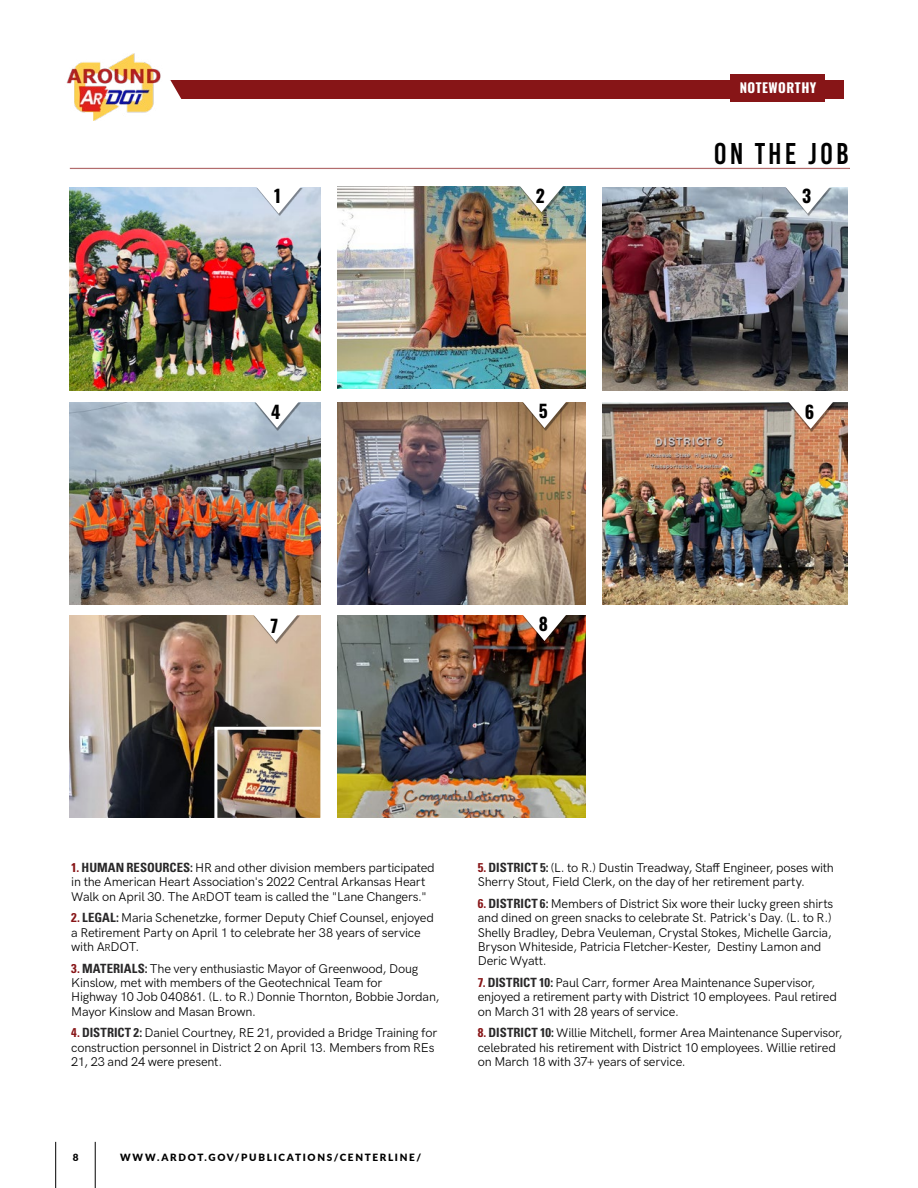
<style>
.page{position:relative;width:918px;height:1188px;background:#fff}
.page>*{position:absolute;margin:0;border:0;box-sizing:border-box;transform-origin:0 0}
.t1{font:30px "Bebas Kai";letter-spacing:.1em;color:#000}
.t2{font:700 17.55px "Oswald";color:#000}
.t3{font:700 13.2px "Oswald";letter-spacing:.04em;color:#fff}
.t4{font:12.75px/14.2px "HK Grotesk";letter-spacing:-.015em;color:#000}
.t5{font:900 10.05px "Lato";letter-spacing:.17em;color:#000}
.s1{font-family:"Univers LT Std";font-weight:700;font-stretch:condensed;color:#871517}
.s2{font-family:"Univers LT Std";font-weight:700;font-stretch:condensed;color:#292829}
.s3{font-size:10.2px}
</style>
<div class="page">
<hr style="left:69px;top:167px;width:782px;height:2px;background:#f1e4e4">
<hr style="left:69px;top:168px;width:782px;height:2px;background:#000;opacity:.3">
<img style="left:70px;top:188px;width:251px;height:202px">
<img style="left:338px;top:186px;width:248px;height:203px">
<img style="left:338px;top:402px;width:248px;height:203px">
<img style="left:602px;top:402px;width:245px;height:203px">
<div style="left:257px;top:188px;width:46px;height:28px;background:#cfdae9"></div>
<svg style="left:256px;top:187px;width:45px;height:27px"></svg>
<div style="left:519px;top:187px;width:46px;height:28px;background:#000;opacity:.41"></div>
<svg style="left:519px;top:186px;width:45px;height:26px"></svg>
<div style="left:522px;top:402px;width:46px;height:28px;background:#000;opacity:.41"></div>
<svg style="left:522px;top:402px;width:45px;height:26px"></svg>
<div style="left:789px;top:403px;width:46px;height:28px;background:#000;opacity:.41"></div>
<svg style="left:788px;top:402px;width:45px;height:27px"></svg>
<img style="left:70px;top:615px;width:251px;height:203px">
<div style="left:253px;top:616px;width:47px;height:28px;background:#000;opacity:.41"></div>
<svg style="left:253px;top:615px;width:45px;height:26px"></svg>
<img style="left:602px;top:188px;width:245px;height:202px">
<img style="left:70px;top:402px;width:251px;height:203px">
<div style="left:786px;top:188px;width:46px;height:28px;background:#000;opacity:.41"></div>
<svg style="left:785px;top:187px;width:45px;height:27px"></svg>
<div style="left:255px;top:402px;width:46px;height:28px;background:#000;opacity:.41"></div>
<svg style="left:254px;top:402px;width:46px;height:26px"></svg>
<div style="left:730px;top:75px;width:95px;height:27px;background:#871517"></div>
<img style="left:66px;top:54px;width:95px;height:67px">
<div style="left:169px;top:80px;width:675px;height:19px;background:#871517"></div>
<svg style="left:155px;top:78px;width:27px;height:27px"></svg>
<img style="left:338px;top:615px;width:248px;height:203px">
<div style="left:522px;top:615px;width:46px;height:28px;background:#000;opacity:.41"></div>
<svg style="left:522px;top:615px;width:45px;height:26px"></svg>
<img style="left:218px;top:731px;width:101px;height:86px">
<div style="left:214px;top:727px;width:109px;height:94px;border:3px solid #fff"></div>
<hr style="left:95px;top:1142px;width:1px;height:46px;background:#000">
<hr style="left:55px;top:1142px;width:1px;height:46px;background:#000">
<p class="t3" style="left:740px;top:81px;width:78px">NOTEWORTHY</p>
<p class="t3" style="left:736px;top:81px;width:25px">NOT</p>
<p class="t3" style="left:797px;top:81px;width:25px">THY</p>
<h2 class="t2" style="left:274px;top:187px;width:8px">1</h2>
<h2 class="t2" style="left:536px;top:187px;width:11px">2</h2>
<h1 class="t1" style="left:714px;top:138px;width:137px">ON THE JOB</h1>
<h2 class="t2" style="left:802px;top:187px;width:11px">3</h2>
<h2 class="t2" style="left:271px;top:403px;width:11px">4</h2>
<h2 class="t2" style="left:271px;top:616px;width:9px">7</h2>
<h2 class="t2" style="left:539px;top:401px;width:10px">5</h2>
<h2 class="t2" style="left:805px;top:403px;width:11px">6</h2>
<h2 class="t2" style="left:539px;top:614px;width:11px">8</h2>
<p class="t4" style="left:71px;top:860px;width:365px"><span class="s1">1.</span> <span class="s2">HUMAN RESOURCES:</span> HR and other division members participated in the American Heart Association's 2022 Central Arkansas Heart<br>Walk on April 30. The A<span class="s3">r</span>DOT team is called the "Lane Changers."</p>
<p class="t4" style="left:71px;top:910px;width:364px"><span class="s1">2.</span> <span class="s2">LEGAL:</span> Maria Schenetzke, former Deputy Chief Counsel, enjoyed a Retirement Party on April 1 to celebrate her 38 years of service with A<span class="s3">r</span>DOT.</p>
<p class="t4" style="left:71px;top:960px;width:370px"><span class="s1">3.</span> <span class="s2">MATERIALS:</span> The very enthusiastic Mayor of Greenwood, Doug Kinslow, met with members of the Geotechnical Team for<br>Highway 10 Job 040861. (L. to R.) Donnie Thornton, Bobbie Jordan, Mayor Kinslow and Masan Brown.</p>
<p class="t4" style="left:71px;top:1025px;width:367px"><span class="s1">4.</span> <span class="s2">DISTRICT 2:</span> Daniel Courtney, RE 21, provided a Bridge Training for construction personnel in District 2 on April 13. Members from REs<br>21, 23 and 24 were present.</p>
<p class="t5" style="left:73px;top:1150px;width:7px">8</p>
<p class="t5" style="left:120px;top:1150px;width:303px">WWW.ARDOT.GOV/PUBLICATIONS/CENTERLINE/</p>
<p class="t4" style="left:478px;top:860px;width:358px"><span class="s1">5.</span> <span class="s2">DISTRICT 5:</span> (L. to R.) Dustin Treadway, Staff Engineer, poses with<br>Sherry Stout, Field Clerk, on the day of her retirement party.</p>
<p class="t4" style="left:478px;top:896px;width:357px"><span class="s1">6.</span> <span class="s2">DISTRICT 6:</span> Members of District Six wore their lucky green shirts and dined on green snacks to celebrate St. Patrick's Day. (L. to R.)<br>Shelly Bradley, Debra Veuleman, Crystal Stokes, Michelle Garcia, Bryson Whiteside, Patricia Fletcher-Kester, Destiny Lamon and Deric Wyatt.</p>
<p class="t4" style="left:478px;top:975px;width:361px"><span class="s1">7.</span> <span class="s2">DISTRICT 10:</span> Paul Carr, former Area Maintenance Supervisor, enjoyed a retirement party with District 10 employees. Paul retired on March 31 with 28 years of service.</p>
<p class="t4" style="left:478px;top:1025px;width:366px"><span class="s1">8.</span> <span class="s2">DISTRICT 10:</span> Willie Mitchell, former Area Maintenance Supervisor, celebrated his retirement with District 10 employees. Willie retired on March 18 with 37+ years of service.</p>
</div>
